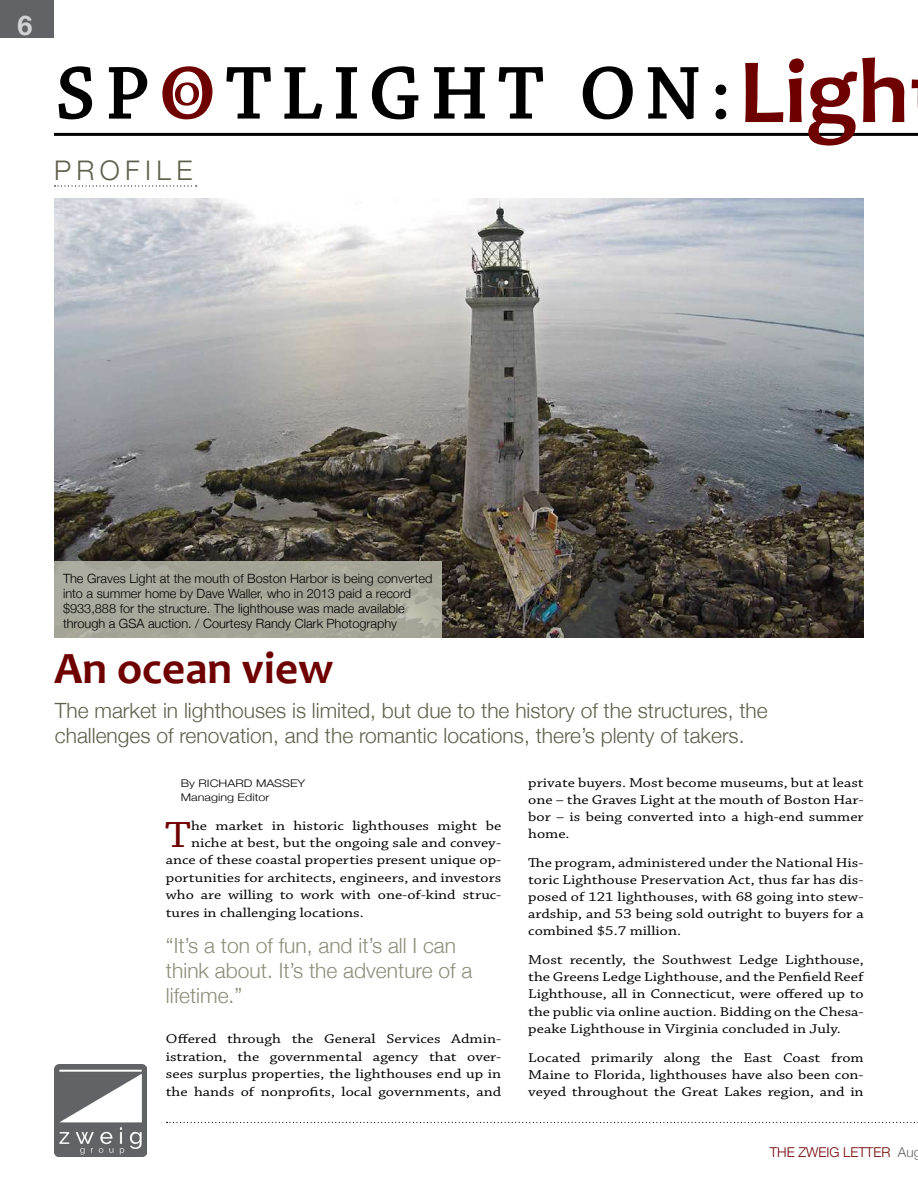
<style>
.page{position:relative;width:918px;height:1188px;background:#fff}
.page>*{position:absolute;margin:0;border:0;box-sizing:border-box;transform-origin:0 0}
.t1{font:700 93px "Candara";color:#6f0000}
.t2{font:700 45px "Candara";color:#6f0000}
.t3{font:38.4px "Chaparral Pro";color:#6f0000;scale:1.2 1}
.t4{font:300 27px "Helvetica Neue";letter-spacing:.2em;color:#5f604b}
.t5{font:700 27px "Helvetica Neue";color:#d1d3d4}
.t6{font:300 21px/25.2px "Helvetica Neue";color:#5f604b}
.t7{font:300 21px/25.2px "Helvetica Neue";color:#8c8d79}
.t8{font:13.5px/17.1px "Chaparral Pro";color:#000;text-align:justify;scale:1.2 1}
.t9{font:300 13.5px "Helvetica Neue";color:#6f0000}
.t10{font:300 12.75px/15.3px "Helvetica Neue";color:#000}
.t11{font:300 10.5px/14px "Helvetica Neue";color:#000;scale:1.2 1}
.s1{color:#626366}
</style>
<div class="page">
<svg style="left:167px;top:1122px;width:751px;height:1px"></svg>
<div style="left:0;top:0;width:54px;height:37px;background:#626366"></div>
<hr style="left:54px;top:133px;width:864px;height:3px;background:#000">
<svg style="left:226px;top:66px;width:500px;height:53px"></svg>
<svg style="left:162px;top:66px;width:50px;height:53px"></svg>
<svg style="left:59px;top:66px;width:88px;height:53px"></svg>
<img style="left:54px;top:1064px;width:92px;height:92px">
<img style="left:54px;top:199px;width:810px;height:438px">
<svg style="left:55px;top:185px;width:142px;height:2px"></svg>
<div style="left:54px;top:561px;width:388px;height:76px;background:#a6a697"></div>
<h3 class="t5" style="left:18px;top:4px;width:17px">6</h3>
<h3 class="t4" style="left:54px;top:149px;width:140px">PROFILE</h3>
<h1 class="t1" style="left:739px;top:34px;width:172px">Ligh</h1>
<p class="t10" style="left:63px;top:569px;width:371px">The Graves Light at the mouth of Boston Harbor is being converted into a summer home by Dave Waller, who in 2013 paid a record $933,888 for the structure. The lighthouse was made available through a GSA auction. / Courtesy Randy Clark Photography</p>
<h2 class="t2" style="left:54px;top:640px;width:281px">An ocean view</h2>
<h3 class="t6" style="left:55px;top:697px;width:714px">The market in lighthouses is limited, but due to the history of the structures, the challenges of renovation, and the romantic locations, there’s plenty of takers.</h3>
<p class="t11" style="left:181px;top:776px;width:105px">By RICHARD MASSEY<br>Managing Editor</p>
<h3 class="t3" style="left:165px;top:813px;width:23px">T</h3>
<p class="t8" style="left:191px;top:819px;width:260px;line-height:16.2px">he market in historic lighthouses might be niche at best, but the ongoing sale and convey-</p>
<p class="t8" style="left:166px;top:852px;width:281px;line-height:17.5px">ance of these coastal properties present unique op&shy;portunities for architects, engineers, and investors who are willing to work with one-of-kind struc&shy;tures in challenging locations.</p>
<h3 class="t7" style="left:166px;top:931px;width:308px">“It’s a ton of fun, and it’s all I can think about. It’s the adventure of a lifetime.”</h3>
<p class="t8" style="left:166px;top:1031px;width:281px;line-height:17.5px">Offered through the General Services Admin&shy;istration, the governmental agency that over&shy;sees surplus properties, the lighthouses end up in the hands of nonprofits, local governments, and</p>
<p class="t8" style="left:528px;top:775px;width:281px">private buyers. Most become museums, but at least one – the Graves Light at the mouth of Boston Har&shy;bor – is being converted into a high-end summer home.</p>
<p class="t8" style="left:528px;top:855px;width:281px">The program, administered under the National His&shy;toric Lighthouse Preservation Act, thus far has dis&shy;posed of 121 lighthouses, with 68 going into stew&shy;ardship, and 53 being sold outright to buyers for a combined $5.7 million.</p>
<p class="t8" style="left:528px;top:952px;width:281px">Most recently, the Southwest Ledge Lighthouse, the Greens Ledge Lighthouse, and the Penfield Reef Lighthouse, all in Connecticut, were offered up to the public via online auction. Bidding on the Chesa&shy;peake Lighthouse in Virginia concluded in July.</p>
<p class="t8" style="left:528px;top:1049px;width:281px">Located primarily along the East Coast from Maine to Florida, lighthouses have also been con&shy;veyed throughout the Great Lakes region, and in</p>
<p class="t9" style="left:770px;top:1142px;width:153px">THE ZWEIG LETTER <span class="s1">Aug</span></p>
</div>
